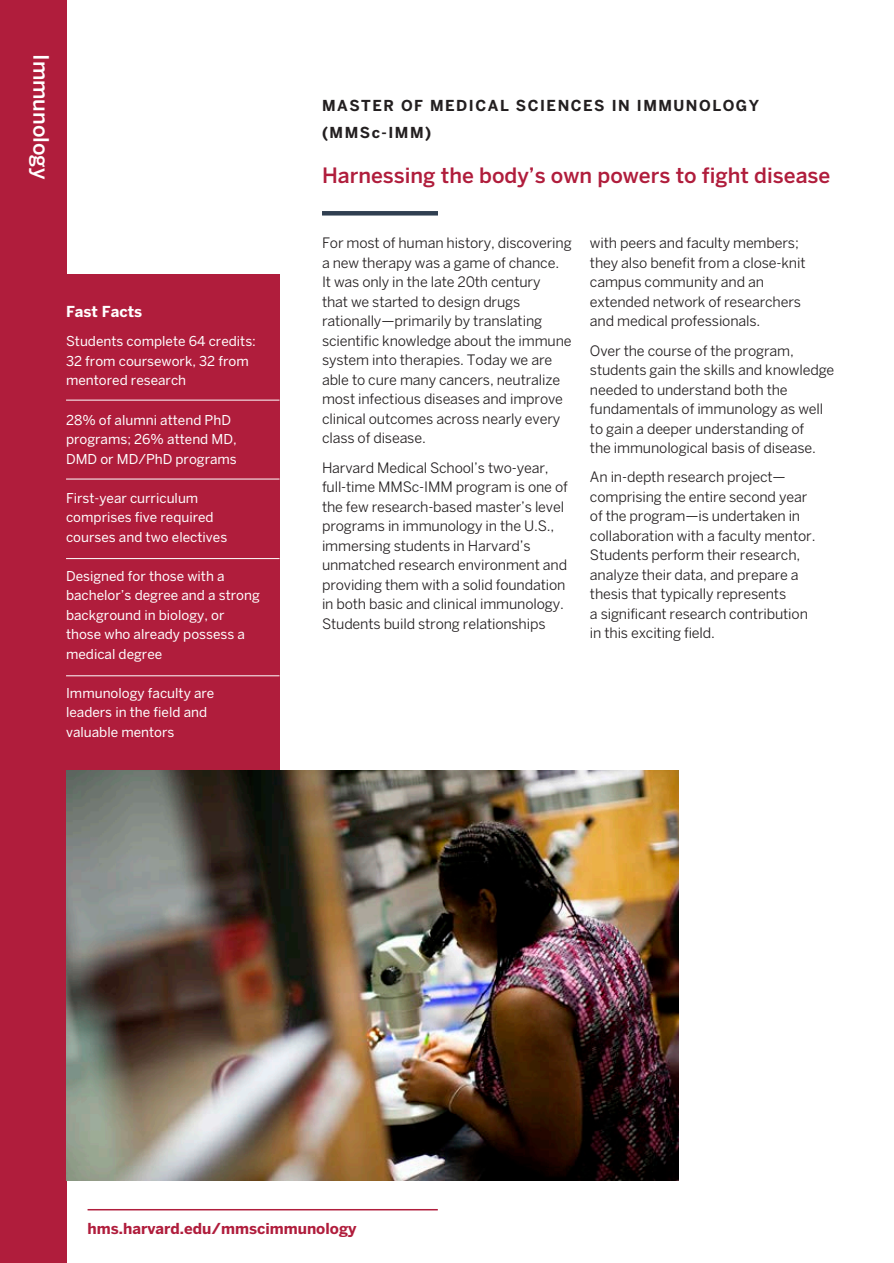
<style>
.page{position:relative;width:894px;height:1263px;background:#fff}
.page>*{position:absolute;margin:0;border:0;box-sizing:border-box;transform-origin:0 0}
.t1{font:500 21px "Benton Sans";color:#b01d3c}
.t2{font:500 21px "Benton Sans";color:#fff}
.t3{font:700 15px/27px "Benton Sans";letter-spacing:.1em;color:#231f20}
.t4{font:700 15px "Benton Sans";color:#b01d3c}
.t5{font:700 15px "Benton Sans";color:#fff}
.t6{font:14.25px/19.5px "Benton Sans";letter-spacing:-.01em;color:#231f20}
.t7{font:13.5px/19.5px "Benton Sans";color:#fff}
</style>
<div class="page">
<div style="left:0;top:0;width:66px;height:1263px;background:#b01d3c"></div>
<div style="left:66px;top:274px;width:213px;height:496px;background:#b01d3c"></div>
<hr style="left:66px;top:400px;width:213px;height:1px;background:#fff">
<hr style="left:66px;top:479px;width:213px;height:1px;background:#fff">
<hr style="left:66px;top:558px;width:213px;height:1px;background:#fff">
<hr style="left:66px;top:675px;width:213px;height:1px;background:#fff">
<img style="left:66px;top:770px;width:612px;height:410px">
<hr style="left:322px;top:211px;width:116px;height:4px;background:#303f51">
<hr style="left:87px;top:1209px;width:350px;height:1px;background:#b01d3c">
<h1 class="t2" style="left:53px;top:54px;width:127px;rotate:90deg">Immunology</h1>
<p class="t5" style="left:66px;top:303px;width:78px">Fast Facts</p>
<p class="t7" style="left:66px;top:332px;width:191px">Students complete 64 credits:<br>32 from coursework, 32 from mentored research</p>
<p class="t7" style="left:66px;top:410px;width:172px">28% of alumni attend PhD programs; 26% attend MD,<br>DMD or MD/PhD programs</p>
<p class="t7" style="left:66px;top:488px;width:163px">First-year curriculum comprises five required courses and two electives</p>
<p class="t7" style="left:66px;top:566px;width:195px">Designed for those with a bachelor’s degree and a strong background in biology, or those who already possess a medical degree</p>
<p class="t7" style="left:66px;top:683px;width:150px">Immunology faculty are leaders in the field and valuable mentors</p>
<p class="t3" style="left:322px;top:91px;width:438px">MASTER OF MEDICAL SCIENCES IN IMMUNOLOGY (MMSc-IMM)</p>
<h1 class="t1" style="left:322px;top:162px;width:509px">Harnessing the body’s own powers to fight disease</h1>
<p class="t6" style="left:322px;top:233px;width:251px">For most of human history, discovering a new therapy was a game of chance.<br>It was only in the late 20th century<br>that we started to design drugs rationally—primarily by translating scientific knowledge about the immune system into therapies. Today we are able to cure many cancers, neutralize most infectious diseases and improve clinical outcomes across nearly every class of disease.</p>
<p class="t6" style="left:322px;top:457px;width:247px">Harvard Medical School’s two-year, full-time MMSc-IMM program is one of the few research-based master’s level programs in immunology in the U.S., immersing students in Harvard’s unmatched research environment and providing them with a solid foundation in both basic and clinical immunology.<br>Students build strong relationships</p>
<p class="t6" style="left:589px;top:233px;width:217px">with peers and faculty members; they also benefit from a close-knit campus community and an extended network of researchers and medical professionals.</p>
<p class="t6" style="left:589px;top:340px;width:246px">Over the course of the program, students gain the skills and knowledge needed to understand both the fundamentals of immunology as well to gain a deeper understanding of<br>the immunological basis of disease.</p>
<p class="t6" style="left:589px;top:467px;width:227px">An in-depth research project— comprising the entire second year of the program—is undertaken in collaboration with a faculty mentor.<br>Students perform their research, analyze their data, and prepare a thesis that typically represents<br>a significant research contribution in this exciting field.</p>
<p class="t4" style="left:87px;top:1219px;width:270px">hms.harvard.edu/mmscimmunology</p>
</div>
